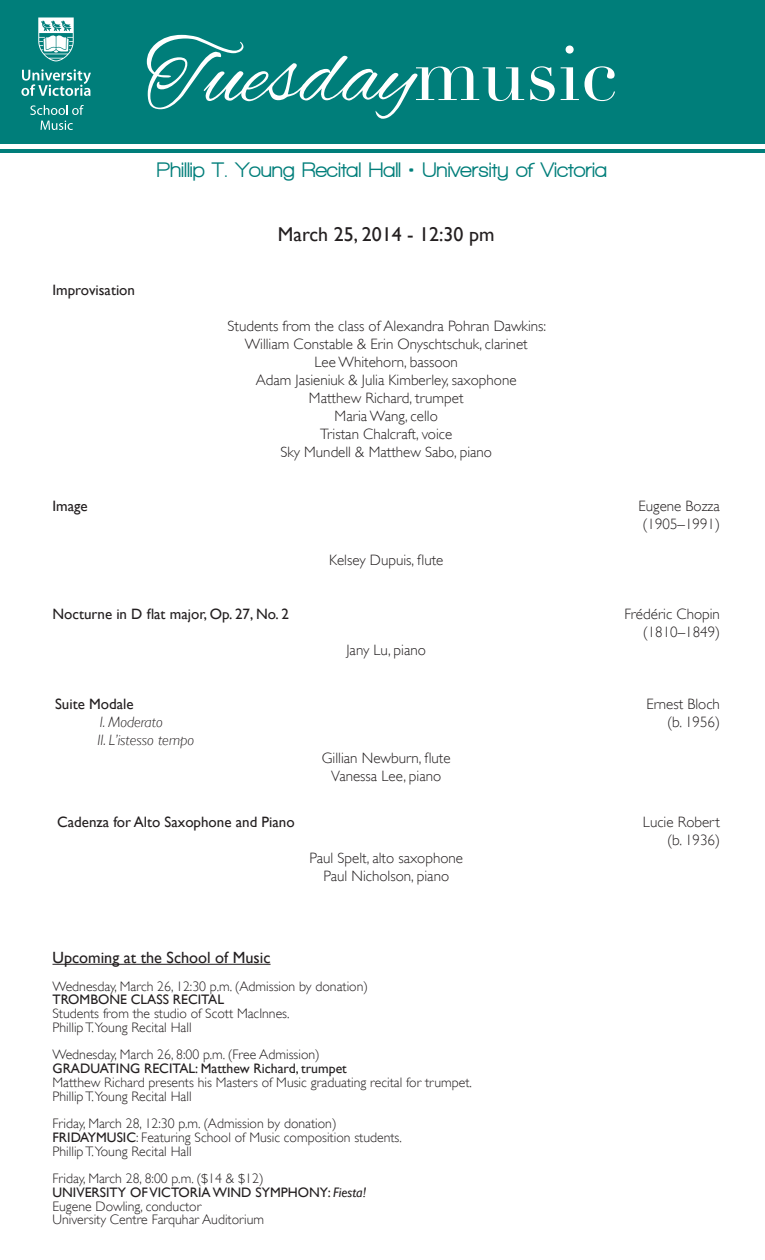
<style>
.page{position:relative;width:765px;height:1260px;background:#fff}
.page>*{position:absolute;margin:0;border:0;box-sizing:border-box;transform-origin:0 0}
.t1{font:91.25px "Alex Brush";color:#fff}
.t2{font:800 21.25px "Walkway";color:#007e7a}
.t3{font:20px "Gill Sans";color:#231f20}
.t4{font:16.25px "Gill Sans";color:#231f20}
.t5{font:300 15px/18px "Gill Sans";color:#231f20;text-align:center}
.t6{font:15px "Gill Sans";color:#231f20}
.t7{font:italic 300 15px "Gill Sans";color:#231f20}
.t8{font:300 13.75px/13.8px "Gill Sans";color:#231f20}
.t9{font:13.75px "Gill Sans";color:#231f20}
.s1{font-family:"Didot";font-size:76.25px}
.s2{font-weight:400}
.s3{font-weight:400;font-style:italic}
</style>
<div class="page">
<div style="left:0;top:0;width:765px;height:144px;background:#007e7a"></div>
<svg style="left:21px;top:69px;width:70px;height:27px"></svg>
<svg style="left:38px;top:18px;width:36px;height:43px"></svg>
<svg style="left:30px;top:105px;width:54px;height:10px"></svg>
<svg style="left:41px;top:121px;width:32px;height:9px"></svg>
<hr style="left:0;top:149px;width:765px;height:4px;background:#007e7a">
<hr style="left:52px;top:964px;width:219px;height:1px;background:#231f20">
<h1 class="t1" style="left:145px;top:25px;width:474px">Tuesday<span class="s1">music</span></h1>
<h2 class="t2" style="left:157px;top:159px;width:452px">Phillip T. Young Recital Hall • University of Victoria</h2>
<p class="t6" style="left:52px;top:281px;width:84px">Improvisation</p>
<h3 class="t3" style="left:278px;top:223px;width:218px">March 25, 2014 - 12:30 pm</h3>
<p class="t5" style="left:227px;top:317px;width:320px">Students from the class of Alexandra Pohran Dawkins:<br>William Constable &amp; Erin Onyschtschuk, clarinet<br>Lee Whitehorn, bassoon<br>Adam Jasieniuk &amp; Julia Kimberley, saxophone<br>Matthew Richard, trumpet<br>Maria Wang, cello<br>Tristan Chalcraft, voice<br>Sky Mundell &amp; Matthew Sabo, piano</p>
<p class="t6" style="left:52px;top:497px;width:37px">Image</p>
<p class="t5" style="left:639px;top:497px;width:83px;text-align:left">Eugene Bozza (1905–1991)</p>
<p class="t5" style="left:329px;top:551px;width:116px">Kelsey Dupuis, flute</p>
<p class="t6" style="left:52px;top:605px;width:238px">Nocturne in D flat major, Op. 27, No. 2</p>
<p class="t5" style="left:624px;top:605px;width:97px;text-align:right">Frédéric Chopin (1810–1849)</p>
<p class="t5" style="left:347px;top:641px;width:81px">Jany Lu, piano</p>
<p class="t6" style="left:55px;top:695px;width:80px">Suite Modale</p>
<p class="t5" style="left:647px;top:695px;width:75px">Ernest Bloch</p>
<p class="t7" style="left:100px;top:714px;width:64px">I. Moderato</p>
<p class="t5" style="left:667px;top:713px;width:54px">(b. 1956)</p>
<p class="t7" style="left:98px;top:732px;width:98px">II. L’istesso tempo</p>
<p class="t5" style="left:322px;top:749px;width:130px">Gillian Newburn, flute<br>Vanessa Lee, piano</p>
<p class="t6" style="left:57px;top:813px;width:239px">Cadenza for Alto Saxophone and Piano</p>
<p class="t5" style="left:643px;top:813px;width:79px;text-align:right">Lucie Robert (b. 1936)</p>
<p class="t5" style="left:309px;top:849px;width:155px">Paul Spelt, alto saxophone<br>Paul Nicholson, piano</p>
<p class="t4" style="left:52px;top:948px;width:220px">Upcoming at the School of Music</p>
<p class="t8" style="left:52px;top:979px;width:317px">Wednesday, March 26, 12:30 p.m. (Admission by donation)</p>
<p class="t9" style="left:52px;top:992px;width:173px">TROMBONE CLASS RECITAL</p>
<p class="t8" style="left:52px;top:1007px;width:239px">Students from the studio of Scott MacInnes.<br>Phillip T.Young Recital Hall</p>
<p class="t8" style="left:52px;top:1048px;width:269px">Wednesday, March 26, 8:00 p.m. (Free Admission)</p>
<p class="t9" style="left:52px;top:1060px;width:296px">GRADUATING RECITAL: Matthew Richard, trumpet</p>
<p class="t8" style="left:52px;top:1075px;width:421px">Matthew Richard presents his Masters of Music graduating recital for trumpet.<br>Phillip T.Young Recital Hall</p>
<p class="t8" style="left:52px;top:1117px;width:351px">Friday, March 28, 12:30 p.m. (Admission by donation)<br><span class="s2">FRIDAYMUSIC</span>: Featuring School of Music composition students.<br>Phillip T.Young Recital Hall</p>
<p class="t8" style="left:52px;top:1172px;width:315px">Friday, March 28, 8:00 p.m. ($14 &amp; $12)<br><span class="s2">UNIVERSITY OF VICTORIA WIND SYMPHONY:</span> <span class="s3">Fiesta!<br></span>Eugene Dowling, conductor<br>University Centre Farquhar Auditorium</p>
</div>
